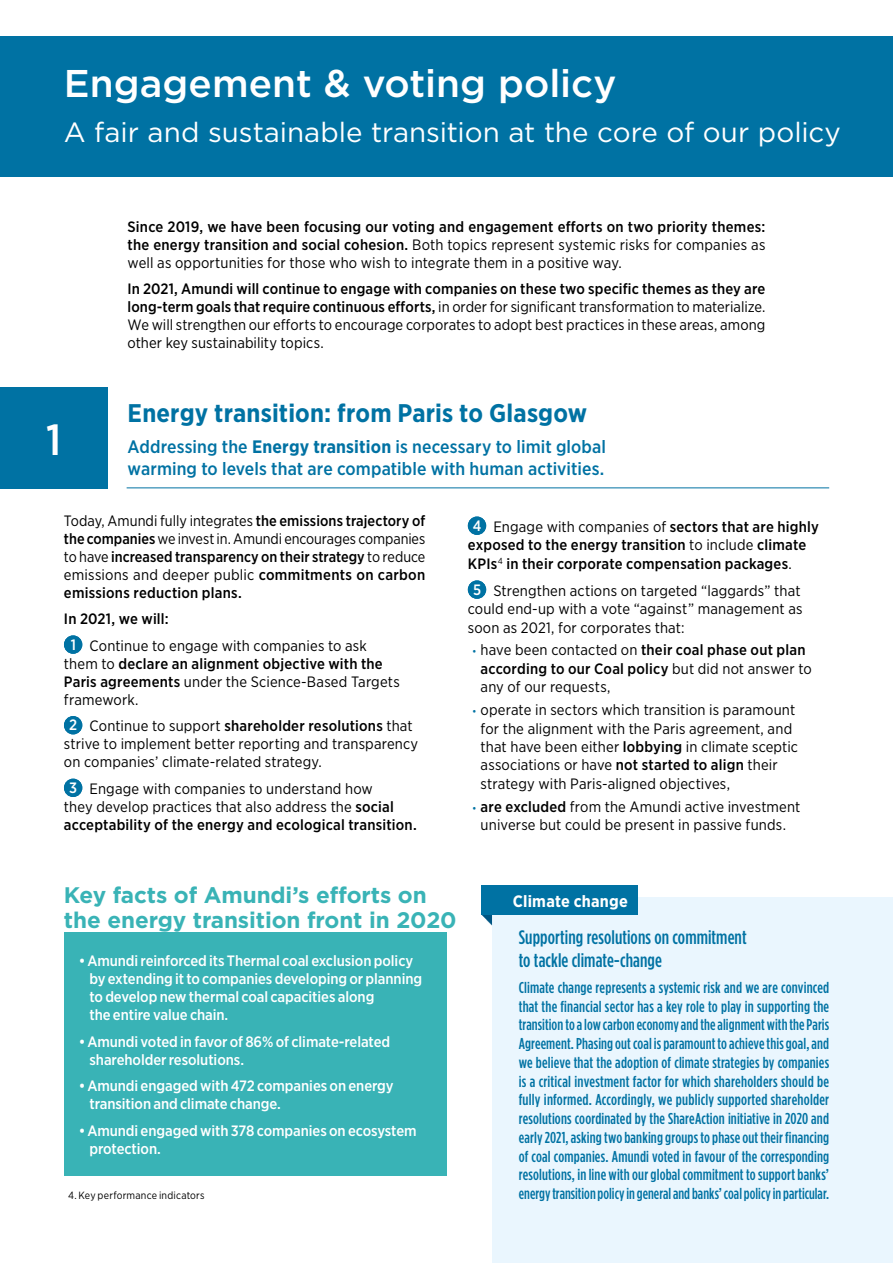
<style>
.page{position:relative;width:893px;height:1263px;background:#fff}
.page>*{position:absolute;margin:0;border:0;box-sizing:border-box;transform-origin:0 0}
.t1{font:500 43.5px "Gotham Narrow";color:#fff}
.t2{font:500 38.55px "Gotham";color:#fff}
.t3{font:27.75px "Gotham";color:#fff}
.t4{font:700 25.5px "Gotham Narrow";letter-spacing:.005em;color:#0072a3}
.t5{font:700 22.5px/25.5px "Gotham";letter-spacing:-.005em;color:#39b3b6}
.t6{font:500 19.5px/22.5px "Gotham Condensed";letter-spacing:.005em;color:#0072a3}
.t7{font:500 18px/21.6px "Gotham Narrow";letter-spacing:.005em;color:#0072a3}
.t8{font:700 16.5px "Gotham Narrow";letter-spacing:.01em;color:#fff}
.t9{font:500 15.75px/18.8px "Gotham Condensed";letter-spacing:.005em;color:#0072a3;text-align:justify}
.t10{font:15px/18.5px "Gotham Narrow";letter-spacing:.01em;color:#000}
.t11{font:500 15px/18px "Gotham Narrow";letter-spacing:.015em;color:#000;text-align:justify}
.t12{font:500 15px/18px "Gotham Narrow";letter-spacing:-.005em;color:#fff}
.t13{font:10.5px "Gotham Narrow";letter-spacing:.02em;color:#000}
.s1{font-weight:400}
.s2{font-weight:500}
.s3{font-weight:700}
.s4{font-weight:500;color:#fff}
.s5{color:#fff}
.s6{font-size:10.5px;color:#0072a3}
</style>
<div class="page">
<div style="left:0;top:36px;width:893px;height:140px;background:#0072a3"></div>
<div style="left:492px;top:897px;width:401px;height:366px;background:#eaf6fe"></div>
<div style="left:64px;top:635px;width:18px;height:19px;background:#0072a3;border-radius:50%"></div>
<div style="left:64px;top:716px;width:18px;height:18px;background:#0072a3;border-radius:50%"></div>
<div style="left:64px;top:779px;width:18px;height:18px;background:#0072a3;border-radius:50%"></div>
<div style="left:468px;top:516px;width:18px;height:19px;background:#0072a3;border-radius:50%"></div>
<div style="left:468px;top:580px;width:18px;height:19px;background:#0072a3;border-radius:50%"></div>
<div style="left:64px;top:932px;width:382px;height:244px;background:#39b3b6"></div>
<div style="left:0;top:387px;width:107px;height:101px;background:#0072a3"></div>
<hr style="left:127px;top:487px;width:702px;height:1px;background:#0072a3">
<svg style="left:481px;top:914px;width:11px;height:11px"></svg>
<div style="left:481px;top:885px;width:156px;height:29px;background:#0072a3"></div>
<h2 class="t2" style="left:64px;top:58px;width:554px">Engagement &amp; voting policy</h2>
<h3 class="t3" style="left:64px;top:114px;width:779px">A fair and sustainable transition at the core of our policy</h3>
<h1 class="t1" style="left:46px;top:412px;width:17px">1</h1>
<p class="t11" style="left:128px;top:217px;width:639px">Since 2019, we have been focusing our voting and engagement efforts on two priority themes: the energy transition and social cohesion. <span class="s1">Both topics represent systemic risks for companies as well as opportunities for those who wish to integrate them in a positive way.</span></p>
<p class="t10" style="left:128px;top:280px;width:639px;line-height:18px;text-align:justify"><span class="s2">In 2021, Amundi will continue to engage with companies on these two specific themes as they are long-term goals that require continuous efforts,</span> in order for significant transformation to materialize.<br>We will strengthen our efforts to encourage corporates to adopt best practices in these areas, among other key sustainability topics.</p>
<h3 class="t4" style="left:128px;top:397px;width:461px">Energy transition: from Paris to Glasgow</h3>
<p class="t7" style="left:128px;top:436px;width:480px">Addressing the <span class="s3">Energy transition</span> is necessary to limit global warming to levels that are compatible with human activities.</p>
<p class="t11" style="left:64px;top:511px;width:363px"><span class="s1">Today, Amundi fully integrates</span> the emissions trajectory of the companies <span class="s1">we invest in. Amundi encourages companies to have</span> increased transparency on their strategy <span class="s1">to reduce emissions and deeper public</span> commitments on carbon emissions reduction plans.</p>
<p class="t10" style="left:71px;top:605px;width:298px;line-height:26.5px;text-indent:-7px"><span class="s2">In 2021, we will:<br></span><span class="s4">1</span> Continue to engage with companies to ask</p>
<p class="t11" style="left:64px;top:654px;width:337px;text-align:left"><span class="s1">them to</span> declare an alignment objective with the<br>Paris agreements <span class="s1">under the Science-Based Targets framework.</span></p>
<p class="t10" style="left:64px;top:717px;width:356px;line-height:18px;text-indent:5px"><span class="s4">2</span> Continue to support <span class="s2">shareholder resolutions</span> that strive to implement better reporting and transparency on companies’ climate-related strategy.</p>
<p class="t10" style="left:64px;top:779px;width:354px;line-height:18px;text-indent:5px"><span class="s4">3</span> Engage with companies to understand how<br>they develop practices that also address the <span class="s2">social acceptability of the energy and ecological transition.</span></p>
<p class="t11" style="left:468px;top:517px;width:353px;line-height:18.5px;text-align:left;text-indent:5px"><span class="s5">4</span> <span class="s1">Engage with companies of</span> sectors that are highly exposed to the energy transition <span class="s1">to include</span> climate<br>KPIs<sup>4</sup> in their corporate compensation packages<span class="s1">.</span></p>
<p class="t10" style="left:468px;top:581px;width:336px;text-indent:5px"><span class="s4">5</span> Strengthen actions on targeted “laggards” that could end-up with a vote “against” management as soon as 2021, for corporates that:</p>
<p class="t10" style="left:481px;top:641px;width:333px;text-indent:-9px"><span class="s6">•</span> have been contacted on <span class="s2">their coal phase out plan according to our Coal policy</span> but did not answer to any of our requests,</p>
<p class="t10" style="left:481px;top:700px;width:319px;text-indent:-9px"><span class="s6">•</span> operate in sectors which transition is paramount for the alignment with the Paris agreement, and that have been either <span class="s2">lobbying</span> in climate sceptic associations or have <span class="s2">not started to align</span> their strategy with Paris-aligned objectives,</p>
<p class="t10" style="left:472px;top:797px;width:330px;text-align:center"><span class="s6">•</span> <span class="s2">are excluded</span> from the Amundi active investment universe but could be present in passive funds.</p>
<h3 class="t5" style="left:64px;top:882px;width:394px">Key facts of Amundi’s efforts on the energy transition front in 2020</h3>
<p class="t12" style="left:89px;top:952px;width:334px;text-indent:-11px">•Amundi reinforced its Thermal coal exclusion policy by extending it to companies developing or planning to develop new thermal coal capacities along<br>the entire value chain.</p>
<p class="t12" style="left:89px;top:1032px;width:302px;text-indent:-11px">•Amundi voted in favor of 86% of climate-related shareholder resolutions.</p>
<p class="t12" style="left:89px;top:1077px;width:306px;text-indent:-11px">•Amundi engaged with 472 companies on energy transition and climate change.</p>
<p class="t12" style="left:89px;top:1121px;width:329px;text-indent:-11px">•Amundi engaged with 378 companies on ecosystem protection.</p>
<p class="t13" style="left:68px;top:1189px;width:138px">4. Key performance indicators</p>
<p class="t8" style="left:513px;top:890px;width:116px">Climate change</p>
<h3 class="t6" style="left:519px;top:926px;width:229px">Supporting resolutions on commitment to tackle climate-change</h3>
<p class="t9" style="left:519px;top:978px;width:312px">Climate change represents a systemic risk and we are convinced that the financial sector has a key role to play in supporting the transition to a low carbon economy and the alignment with the Paris Agreement. Phasing out coal is paramount to achieve this goal, and we believe that the adoption of climate strategies by companies is a critical investment factor for which shareholders should be fully informed. Accordingly, we publicly supported shareholder resolutions coordinated by the ShareAction initiative in 2020 and early 2021, asking two banking groups to phase out their financing of coal companies. Amundi voted in favour of the corresponding resolutions, in line with our global commitment to support banks’ energy transition policy in general and banks’ coal policy in particular.</p>
</div>
